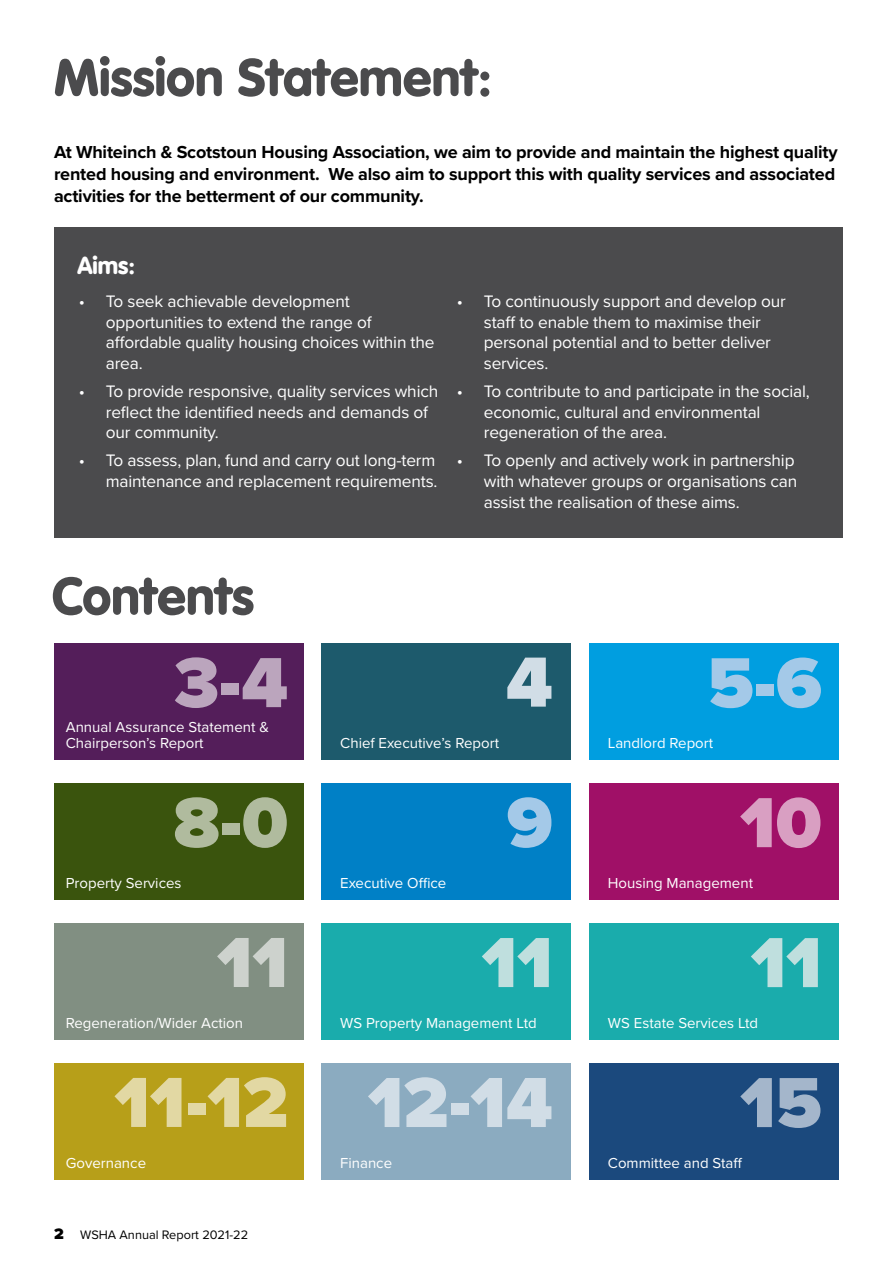
<style>
.page{position:relative;width:893px;height:1263px;background:#fff}
.page>*{position:absolute;margin:0;border:0;box-sizing:border-box;transform-origin:0 0}
.t1{font:900 73.5px "Proxima Nova";color:#d1dde6}
.t2{font:900 73.5px "Proxima Nova";color:#e2d8a3}
.t3{font:900 73.5px "Proxima Nova";color:#a4c9e8}
.t4{font:900 73.5px "Proxima Nova";color:#bfdfde}
.t5{font:900 73.5px "Proxima Nova";color:#bba5bd}
.t6{font:900 73.5px "Proxima Nova";color:#b0bb9e}
.t7{font:900 73.5px "Proxima Nova";color:#cdd2cd}
.t8{font:900 73.5px "Proxima Nova";color:#d99fc2}
.t9{font:900 73.5px "Proxima Nova";color:#a4b6cb}
.t10{font:900 51.75px "VAG Rounded";color:#4b4b4d}
.t11{font:900 24px "VAG Rounded";color:#fff}
.t12{font:700 18px/21.6px "Proxima Nova";letter-spacing:-.01em;color:#000}
.t13{font:17.25px/20.7px "Proxima Nova";letter-spacing:-.01em;color:#fff}
.t14{font:900 15.75px "Proxima Nova";color:#000}
.t15{font:15px/16.5px "Proxima Nova";color:#fff}
.t16{font:12.75px "Proxima Nova";color:#000}
</style>
<div class="page">
<div style="left:54px;top:643px;width:250px;height:116px;background:#541e5a"></div>
<div style="left:54px;top:783px;width:250px;height:116px;background:#3a540d"></div>
<div style="left:54px;top:923px;width:250px;height:116px;background:#818f82"></div>
<div style="left:54px;top:1063px;width:250px;height:116px;background:#b79f19"></div>
<div style="left:322px;top:643px;width:249px;height:116px;background:#1d5a6c"></div>
<div style="left:322px;top:783px;width:249px;height:116px;background:#0080c6"></div>
<div style="left:322px;top:923px;width:249px;height:116px;background:#1aacac"></div>
<div style="left:322px;top:1063px;width:249px;height:116px;background:#8babc0"></div>
<div style="left:589px;top:643px;width:250px;height:116px;background:#009ee0"></div>
<div style="left:589px;top:783px;width:250px;height:116px;background:#a01067"></div>
<div style="left:589px;top:923px;width:250px;height:116px;background:#1aacac"></div>
<div style="left:589px;top:1063px;width:250px;height:116px;background:#1b497d"></div>
<div style="left:54px;top:227px;width:788px;height:311px;background:#4b4b4d"></div>
<h2 class="t10" style="left:54px;top:46px;width:440px">Mission Statement:</h2>
<p class="t12" style="left:54px;top:141px;width:785px">At Whiteinch &amp; Scotstoun Housing Association, we aim to provide and maintain the highest quality rented housing and environment. We also aim to support this with quality services and associated activities for the betterment of our community.</p>
<h3 class="t11" style="left:77px;top:251px;width:59px">Aims:</h3>
<p class="t13" style="left:106px;top:290px;width:330px;text-indent:-27px">• To seek achievable development opportunities to extend the range of affordable quality housing choices within the area.</p>
<p class="t13" style="left:106px;top:380px;width:334px;text-indent:-27px">• To provide responsive, quality services which reflect the identified needs and demands of our community.</p>
<p class="t13" style="left:79px;top:450px;width:360px;text-align:right">• To assess, plan, fund and carry out long-term maintenance and replacement requirements.</p>
<p class="t13" style="left:484px;top:290px;width:303px;text-indent:-27px">• To continuously support and develop our staff to enable them to maximise their personal potential and to better deliver services.</p>
<p class="t13" style="left:484px;top:380px;width:327px;text-indent:-27px">• To contribute to and participate in the social, economic, cultural and environmental regeneration of the area.</p>
<p class="t13" style="left:484px;top:450px;width:315px;text-indent:-27px">• To openly and actively work in partnership with whatever groups or organisations can assist the realisation of these aims.</p>
<h2 class="t10" style="left:52px;top:565px;width:204px">Contents</h2>
<h1 class="t5" style="left:174px;top:628px;width:116px">3-4</h1>
<h1 class="t1" style="left:506px;top:627px;width:48px">4</h1>
<h1 class="t3" style="left:708px;top:628px;width:115px">5-6</h1>
<p class="t15" style="left:66px;top:718px;width:205px">Annual Assurance Statement &amp;<br>Chairperson’s Report</p>
<p class="t15" style="left:340px;top:734px;width:160px">Chief Executive’s Report</p>
<p class="t15" style="left:608px;top:734px;width:107px">Landlord Report</p>
<h1 class="t6" style="left:174px;top:768px;width:116px">8-0</h1>
<h1 class="t3" style="left:507px;top:768px;width:47px">9</h1>
<h1 class="t8" style="left:740px;top:768px;width:83px">10</h1>
<p class="t15" style="left:66px;top:874px;width:117px">Property Services</p>
<p class="t15" style="left:340px;top:874px;width:108px">Executive Office</p>
<p class="t15" style="left:608px;top:874px;width:147px">Housing Management</p>
<h1 class="t7" style="left:217px;top:908px;width:73px">11</h1>
<h1 class="t4" style="left:482px;top:908px;width:73px">11</h1>
<h1 class="t4" style="left:751px;top:908px;width:73px">11</h1>
<p class="t15" style="left:66px;top:1014px;width:179px">Regeneration/Wider Action</p>
<p class="t15" style="left:340px;top:1014px;width:198px">WS Property Management Ltd</p>
<p class="t15" style="left:608px;top:1014px;width:152px">WS Estate Services Ltd</p>
<h1 class="t2" style="left:114px;top:1048px;width:175px">11-12</h1>
<h1 class="t1" style="left:368px;top:1048px;width:186px">12-14</h1>
<h1 class="t9" style="left:740px;top:1048px;width:83px">15</h1>
<p class="t15" style="left:66px;top:1154px;width:82px">Governance</p>
<p class="t15" style="left:340px;top:1154px;width:53px">Finance</p>
<p class="t15" style="left:608px;top:1154px;width:136px">Committee and Staff</p>
<p class="t14" style="left:54px;top:1222px;width:11px">2</p>
<p class="t16" style="left:80px;top:1225px;width:170px">WSHA Annual Report 2021-22</p>
</div>
